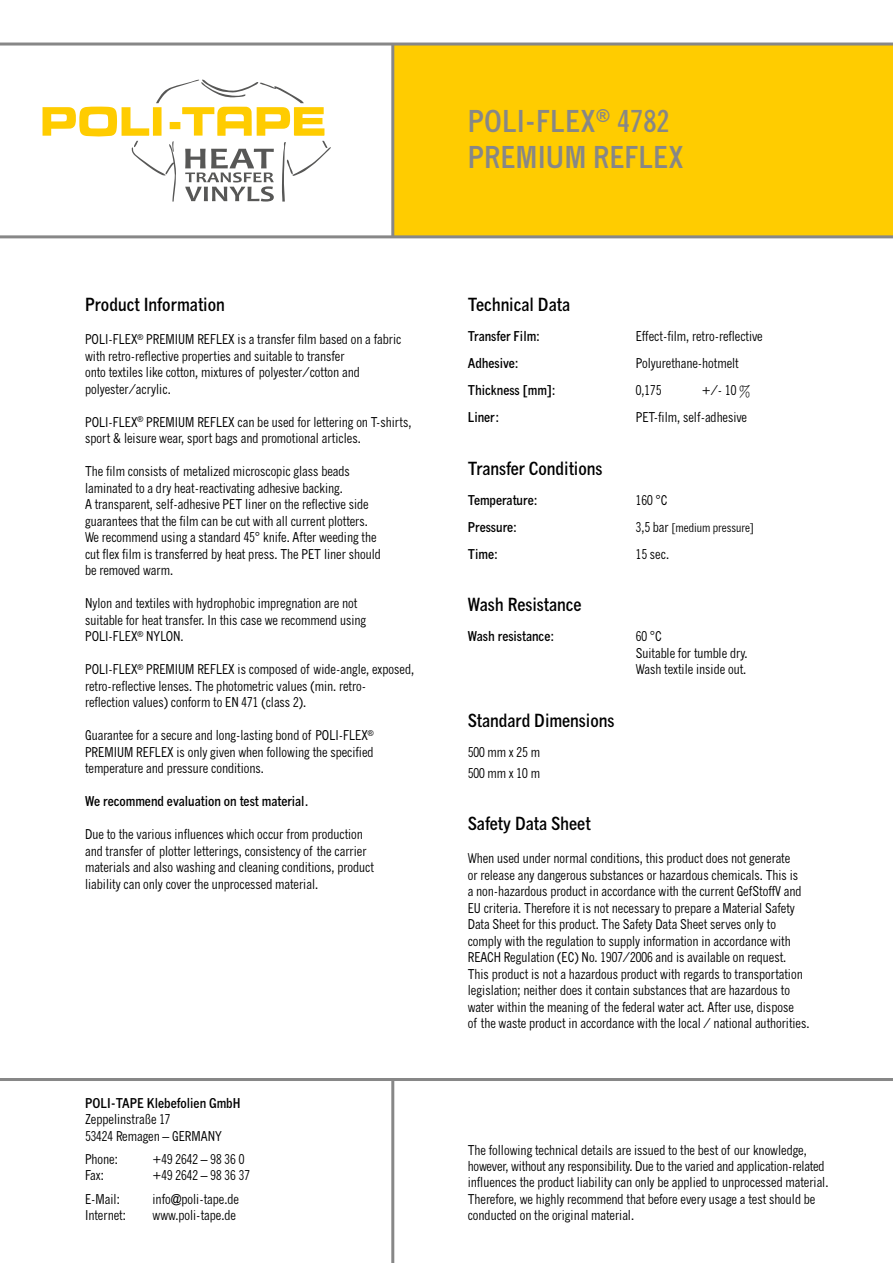
<style>
.page{position:relative;width:893px;height:1263px;background:#fff}
.page>*{position:absolute;margin:0;border:0;box-sizing:border-box;transform-origin:0 0}
.t1{font:700 condensed 30px/36px "News Gothic MT Pro";color:#878787}
.t2{font:700 condensed 18px "News Gothic MT Pro";color:#000}
.t3{font:condensed 13.5px/16.5px "News Gothic MT Pro";color:#000}
.t4{font:700 condensed 13.5px "News Gothic MT Pro";color:#000}
.t5{font:condensed 12px "News Gothic MT Pro";color:#000}
.s1{font-size:13.5px}
</style>
<div class="page">
<div style="left:393px;top:44px;width:500px;height:193px;background:#fc0"></div>
<hr style="left:0;top:235px;width:893px;height:3px;background:#878787">
<hr style="left:0;top:43px;width:893px;height:3px;background:#878787">
<hr style="left:391px;top:44px;width:3px;height:193px;background:#878787">
<hr style="left:0;top:1078px;width:893px;height:3px;background:#878787">
<hr style="left:391px;top:1079px;width:3px;height:184px;background:#878787">
<svg style="left:43px;top:79px;width:288px;height:123px"></svg>
<h2 class="t2" style="left:85px;top:293px;width:141px">Product Information</h2>
<p class="t3" style="left:85px;top:331px;width:318px">POLI-FLEX<sup>®</sup> PREMIUM REFLEX is a transfer film based on a fabric with retro-reflective properties and suitable to transfer<br>onto textiles like cotton, mixtures of polyester/cotton and polyester/acrylic.</p>
<p class="t3" style="left:85px;top:413px;width:328px">POLI-FLEX<sup>®</sup> PREMIUM REFLEX can be used for lettering on T-shirts, sport &amp; leisure wear, sport bags and promotional articles.</p>
<p class="t3" style="left:85px;top:463px;width:297px">The film consists of metalized microscopic glass beads laminated to a dry heat-reactivating adhesive backing.<br>A transparent, self-adhesive PET liner on the reflective side guarantees that the film can be cut with all current plotters.<br>We recommend using a standard 45° knife. After weeding the cut flex film is transferred by heat press. The PET liner should be removed warm.</p>
<p class="t3" style="left:85px;top:595px;width:283px">Nylon and textiles with hydrophobic impregnation are not suitable for heat transfer. In this case we recommend using<br>POLI-FLEX<sup>®</sup> NYLON.</p>
<p class="t3" style="left:85px;top:661px;width:331px">POLI-FLEX<sup>®</sup> PREMIUM REFLEX is composed of wide-angle, exposed, retro-reflective lenses. The photometric values (min. retro&shy;reflection values) conform to EN 471 (class 2).</p>
<p class="t3" style="left:85px;top:727px;width:290px;text-align:justify">Guarantee for a secure and long-lasting bond of POLI-FLEX<sup>® </sup>PREMIUM REFLEX is only given when following the specified temperature and pressure conditions.</p>
<p class="t4" style="left:85px;top:793px;width:225px">We recommend evaluation on test material.</p>
<p class="t3" style="left:85px;top:826px;width:290px">Due to the various influences which occur from production and transfer of plotter letterings, consistency of the carrier materials and also washing and cleaning conditions, product liability can only cover the unprocessed material.</p>
<p class="t4" style="left:85px;top:1095px;width:157px">POLI-TAPE Klebefolien GmbH</p>
<p class="t3" style="left:85px;top:1111px;width:138px">Zeppelinstraße 17<br>53424 Remagen – GERMANY</p>
<p class="t3" style="left:85px;top:1151px;width:34px">Phone:</p>
<p class="t3" style="left:153px;top:1151px;width:93px">+49 2642 – 98 36 0</p>
<p class="t3" style="left:85px;top:1167px;width:20px">Fax:</p>
<p class="t3" style="left:153px;top:1167px;width:99px">+49 2642 – 98 36 37</p>
<p class="t3" style="left:85px;top:1190px;width:36px">E-Mail:</p>
<p class="t3" style="left:153px;top:1190px;width:88px">info@poli-tape.de</p>
<p class="t3" style="left:85px;top:1207px;width:42px">Internet:</p>
<p class="t3" style="left:153px;top:1207px;width:85px">www.poli-tape.de</p>
<h1 class="t1" style="left:468px;top:102px;width:218px">POLI-FLEX<sup>®</sup> 4782<br>PREMIUM REFLEX</h1>
<h2 class="t2" style="left:468px;top:293px;width:104px">Technical Data</h2>
<p class="t4" style="left:468px;top:328px;width:74px">Transfer Film:</p>
<p class="t3" style="left:636px;top:328px;width:128px">Effect-film, retro-reflective</p>
<p class="t4" style="left:468px;top:355px;width:52px">Adhesive:</p>
<p class="t3" style="left:636px;top:355px;width:104px">Polyurethane-hotmelt</p>
<p class="t4" style="left:468px;top:382px;width:90px">Thickness [mm]:</p>
<p class="t3" style="left:636px;top:382px;width:27px">0,175</p>
<p class="t3" style="left:702px;top:382px;width:50px">+/- 10 %</p>
<p class="t4" style="left:468px;top:409px;width:33px">Liner:</p>
<p class="t3" style="left:636px;top:409px;width:113px">PET-film, self-adhesive</p>
<h2 class="t2" style="left:468px;top:457px;width:136px">Transfer Conditions</h2>
<p class="t4" style="left:468px;top:491px;width:71px">Temperature:</p>
<p class="t3" style="left:636px;top:491px;width:33px">160 °C</p>
<p class="t4" style="left:468px;top:518px;width:51px">Pressure:</p>
<p class="t5" style="left:636px;top:520px;width:120px"><span class="s1">3,5 bar</span> [medium pressure]</p>
<p class="t4" style="left:468px;top:545px;width:32px">Time:</p>
<p class="t3" style="left:636px;top:545px;width:35px">15 sec.</p>
<h2 class="t2" style="left:468px;top:593px;width:115px">Wash Resistance</h2>
<p class="t4" style="left:468px;top:628px;width:88px">Wash resistance:</p>
<p class="t3" style="left:636px;top:628px;width:113px">60 °C<br>Suitable for tumble dry.<br>Wash textile inside out.</p>
<h2 class="t2" style="left:468px;top:709px;width:148px">Standard Dimensions</h2>
<p class="t3" style="left:468px;top:741px;width:74px;line-height:21px">500 mm x 25 m<br>500 mm x 10 m</p>
<h2 class="t2" style="left:468px;top:812px;width:124px">Safety Data Sheet</h2>
<p class="t3" style="left:468px;top:850px;width:343px">When used under normal conditions, this product does not generate<br>or release any dangerous substances or hazardous chemicals. This is<br>a non-hazardous product in accordance with the current GefStoffV and EU criteria. Therefore it is not necessary to prepare a Material Safety Data Sheet for this product. The Safety Data Sheet serves only to comply with the regulation to supply information in accordance with REACH Regulation (EC) No. 1907/2006 and is available on request.<br>This product is not a hazardous product with regards to transportation legislation; neither does it contain substances that are hazardous to water within the meaning of the federal water act. After use, dispose<br>of the waste product in accordance with the local / national authorities.</p>
<p class="t3" style="left:468px;top:1142px;width:362px">The following technical details are issued to the best of our knowledge, however, without any responsibility. Due to the varied and application-related influences the product liability can only be applied to unprocessed material.<br>Therefore, we highly recommend that before every usage a test should be conducted on the original material.</p>
</div>
